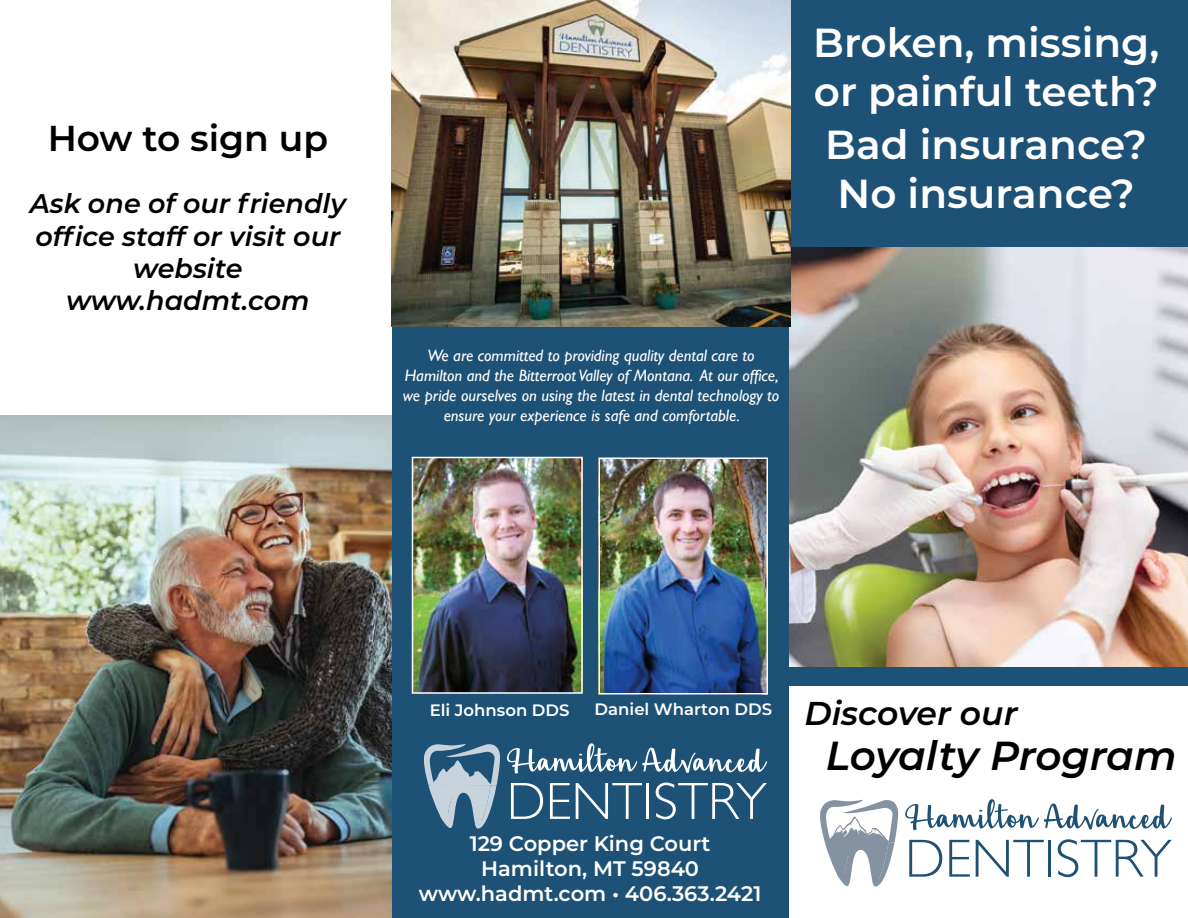
<style>
.page{position:relative;width:1188px;height:918px;background:#fff}
.page>*{position:absolute;margin:0;border:0;box-sizing:border-box;transform-origin:0 0}
.t1{font:54px "Hickory Jack";color:#1f5175}
.t2{font:300 54px "Gill Sans";color:#1f5175}
.t3{font:52.65px "Hickory Jack";color:#fff}
.t4{font:300 52.65px "Gill Sans";color:#fff}
.t5{font:600 40.5px/48.6px "Montserrat";color:#fff}
.t6{font:italic 600 40.5px "Montserrat";letter-spacing:-.01em;color:#000}
.t7{font:600 36px "Montserrat";color:#000}
.t8{font:italic 600 33px "Montserrat";color:#000}
.t9{font:italic 600 27px/32.4px "Montserrat";color:#000;text-align:center}
.t10{font:600 21px/25.2px "Montserrat";color:#fff;text-align:center}
.t11{font:italic 16.5px/19.8px "Gill Sans";color:#fff;text-align:center}
.t12{font:600 16.5px "Montserrat";color:#fff}
</style>
<div class="page">
<div style="left:790px;top:0;width:398px;height:255px;background:#1d5176"></div>
<div style="left:392px;top:318px;width:397px;height:600px;background:#1d5176"></div>
<img style="left:415px;top:460px;width:165px;height:231px">
<img style="left:601px;top:461px;width:164px;height:230px">
<div style="left:412px;top:457px;width:171px;height:237px;border:2px solid #fff"></div>
<div style="left:598px;top:458px;width:170px;height:236px;border:2px solid #fff"></div>
<svg style="left:424px;top:744px;width:76px;height:85px"></svg>
<img style="left:789px;top:248px;width:399px;height:419px">
<img style="left:392px;top:0;width:398px;height:327px">
<img style="left:0;top:416px;width:392px;height:502px">
<svg style="left:820px;top:800px;width:78px;height:87px"></svg>
<div style="left:789px;top:667px;width:399px;height:19px;background:#1d5176"></div>
<h3 class="t7" style="left:48px;top:113px;width:282px">How to sign up</h3>
<h3 class="t9" style="left:30px;top:186px;width:318px">Ask one of our friendly office staff or visit our website www.hadmt.com</h3>
<h3 class="t5" style="left:813px;top:17px;width:348px">Broken, missing, or painful teeth?</h3>
<h3 class="t5" style="left:825px;top:119px;width:323px;text-align:center">Bad insurance?<br>No insurance?</h3>
<p class="t11" style="left:403px;top:346px;width:378px">We are committed to providing quality dental care to Hamilton and the Bitterroot Valley of Montana. At our office, we pride ourselves on using the latest in dental technology to ensure your experience is safe and comfortable.</p>
<p class="t12" style="left:430px;top:699px;width:141px">Eli Johnson DDS</p>
<p class="t12" style="left:595px;top:698px;width:179px">Daniel Wharton DDS</p>
<h2 class="t3" style="left:507px;top:735px;width:259px">Hamilton Advanced</h2>
<h2 class="t4" style="left:507px;top:760px;width:262px">DENTISTRY</h2>
<p class="t10" style="left:419px;top:830px;width:344px">129 Copper King Court<br>Hamilton, MT 59840 www.hadmt.com • 406.363.2421</p>
<h3 class="t8" style="left:805px;top:690px;width:215px">Discover our</h3>
<h3 class="t6" style="left:826px;top:726px;width:352px">Loyalty Program</h3>
<h1 class="t1" style="left:905px;top:791px;width:266px">Hamilton Advanced</h1>
<h1 class="t2" style="left:905px;top:816px;width:268px">DENTISTRY</h1>
</div>
